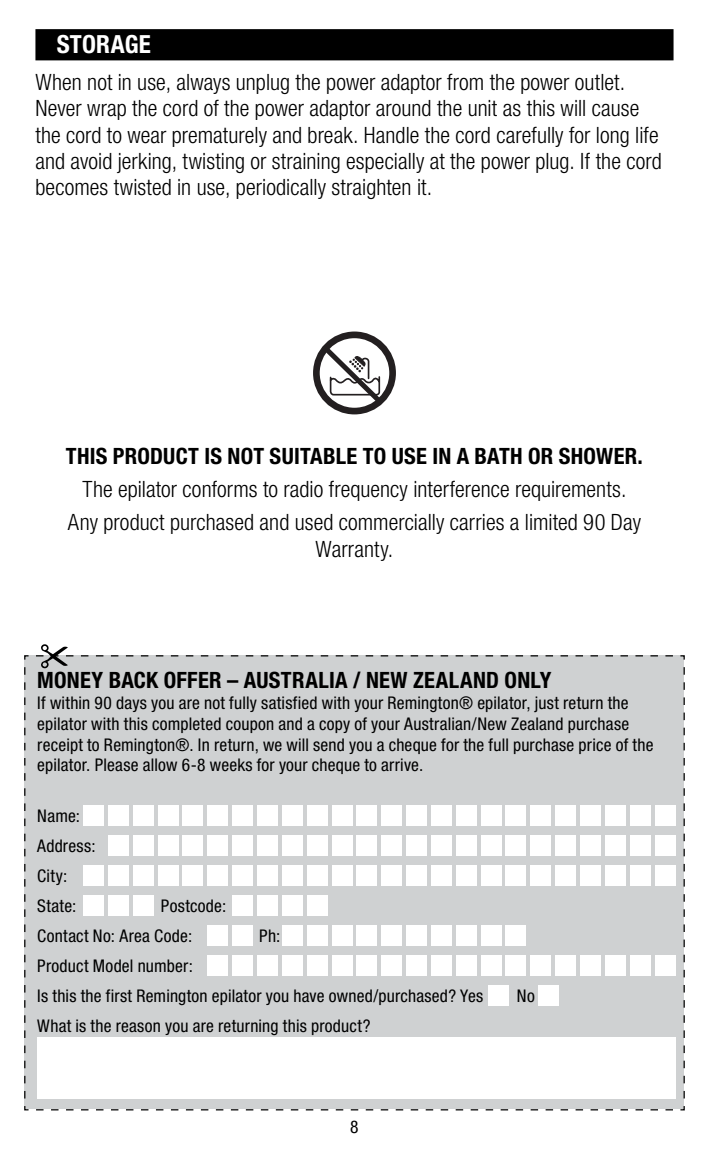
<style>
.page{position:relative;width:709px;height:1170px;background:#fff}
.page>*{position:absolute;margin:0;border:0;box-sizing:border-box;transform-origin:0 0}
.t1{font:700 condensed 25px "Helvetica Neue LT Std";letter-spacing:.01em;color:#fff}
.t2{font:300 condensed 22.5px/26.2px "Helvetica Neue LT Std";letter-spacing:.005em;color:#000;text-align:center}
.t3{font:700 condensed 22.5px "Helvetica Neue LT Std";letter-spacing:.01em;color:#000}
.t4{font:condensed 17.5px/30px "Helvetica Neue LT Std";letter-spacing:.015em;color:#000}
</style>
<div class="page">
<div style="left:24px;top:655px;width:661px;height:455px;background:#cfd1d2"></div>
<div style="left:83px;top:805px;width:21px;height:21px;background:#fff"></div>
<div style="left:282px;top:805px;width:20px;height:21px;background:#fff"></div>
<div style="left:481px;top:805px;width:20px;height:21px;background:#fff"></div>
<div style="left:183px;top:805px;width:20px;height:21px;background:#fff"></div>
<div style="left:381px;top:805px;width:21px;height:21px;background:#fff"></div>
<div style="left:580px;top:805px;width:20px;height:21px;background:#fff"></div>
<div style="left:133px;top:805px;width:20px;height:21px;background:#fff"></div>
<div style="left:332px;top:805px;width:20px;height:21px;background:#fff"></div>
<div style="left:530px;top:805px;width:21px;height:21px;background:#fff"></div>
<div style="left:232px;top:805px;width:21px;height:21px;background:#fff"></div>
<div style="left:431px;top:805px;width:20px;height:21px;background:#fff"></div>
<div style="left:630px;top:805px;width:20px;height:21px;background:#fff"></div>
<div style="left:108px;top:805px;width:21px;height:21px;background:#fff"></div>
<div style="left:307px;top:805px;width:20px;height:21px;background:#fff"></div>
<div style="left:505px;top:805px;width:21px;height:21px;background:#fff"></div>
<div style="left:207px;top:805px;width:21px;height:21px;background:#fff"></div>
<div style="left:406px;top:805px;width:21px;height:21px;background:#fff"></div>
<div style="left:605px;top:805px;width:20px;height:21px;background:#fff"></div>
<div style="left:158px;top:805px;width:20px;height:21px;background:#fff"></div>
<div style="left:356px;top:805px;width:21px;height:21px;background:#fff"></div>
<div style="left:555px;top:805px;width:21px;height:21px;background:#fff"></div>
<div style="left:257px;top:805px;width:21px;height:21px;background:#fff"></div>
<div style="left:456px;top:805px;width:20px;height:21px;background:#fff"></div>
<div style="left:654px;top:805px;width:21px;height:21px;background:#fff"></div>
<div style="left:83px;top:865px;width:21px;height:20px;background:#fff"></div>
<div style="left:282px;top:865px;width:20px;height:20px;background:#fff"></div>
<div style="left:481px;top:865px;width:20px;height:20px;background:#fff"></div>
<div style="left:183px;top:865px;width:20px;height:20px;background:#fff"></div>
<div style="left:381px;top:865px;width:21px;height:20px;background:#fff"></div>
<div style="left:580px;top:865px;width:20px;height:20px;background:#fff"></div>
<div style="left:133px;top:865px;width:20px;height:20px;background:#fff"></div>
<div style="left:332px;top:865px;width:20px;height:20px;background:#fff"></div>
<div style="left:530px;top:865px;width:21px;height:20px;background:#fff"></div>
<div style="left:232px;top:865px;width:21px;height:20px;background:#fff"></div>
<div style="left:431px;top:865px;width:20px;height:20px;background:#fff"></div>
<div style="left:630px;top:865px;width:20px;height:20px;background:#fff"></div>
<div style="left:108px;top:865px;width:21px;height:20px;background:#fff"></div>
<div style="left:307px;top:865px;width:20px;height:20px;background:#fff"></div>
<div style="left:505px;top:865px;width:21px;height:20px;background:#fff"></div>
<div style="left:207px;top:865px;width:21px;height:20px;background:#fff"></div>
<div style="left:406px;top:865px;width:21px;height:20px;background:#fff"></div>
<div style="left:605px;top:865px;width:20px;height:20px;background:#fff"></div>
<div style="left:158px;top:865px;width:20px;height:20px;background:#fff"></div>
<div style="left:356px;top:865px;width:21px;height:20px;background:#fff"></div>
<div style="left:555px;top:865px;width:21px;height:20px;background:#fff"></div>
<div style="left:257px;top:865px;width:21px;height:20px;background:#fff"></div>
<div style="left:456px;top:865px;width:20px;height:20px;background:#fff"></div>
<div style="left:654px;top:865px;width:21px;height:20px;background:#fff"></div>
<div style="left:488px;top:984px;width:21px;height:21px;background:#fff"></div>
<div style="left:538px;top:984px;width:20px;height:21px;background:#fff"></div>
<div style="left:282px;top:954px;width:20px;height:21px;background:#fff"></div>
<div style="left:481px;top:954px;width:20px;height:21px;background:#fff"></div>
<div style="left:381px;top:954px;width:21px;height:21px;background:#fff"></div>
<div style="left:580px;top:954px;width:20px;height:21px;background:#fff"></div>
<div style="left:332px;top:954px;width:20px;height:21px;background:#fff"></div>
<div style="left:530px;top:954px;width:21px;height:21px;background:#fff"></div>
<div style="left:232px;top:954px;width:21px;height:21px;background:#fff"></div>
<div style="left:431px;top:954px;width:20px;height:21px;background:#fff"></div>
<div style="left:630px;top:954px;width:20px;height:21px;background:#fff"></div>
<div style="left:307px;top:954px;width:20px;height:21px;background:#fff"></div>
<div style="left:505px;top:954px;width:21px;height:21px;background:#fff"></div>
<div style="left:207px;top:954px;width:21px;height:21px;background:#fff"></div>
<div style="left:406px;top:954px;width:21px;height:21px;background:#fff"></div>
<div style="left:605px;top:954px;width:20px;height:21px;background:#fff"></div>
<div style="left:356px;top:954px;width:21px;height:21px;background:#fff"></div>
<div style="left:555px;top:954px;width:21px;height:21px;background:#fff"></div>
<div style="left:257px;top:954px;width:21px;height:21px;background:#fff"></div>
<div style="left:456px;top:954px;width:20px;height:21px;background:#fff"></div>
<div style="left:654px;top:954px;width:21px;height:21px;background:#fff"></div>
<div style="left:481px;top:925px;width:20px;height:20px;background:#fff"></div>
<div style="left:381px;top:925px;width:21px;height:20px;background:#fff"></div>
<div style="left:332px;top:925px;width:20px;height:20px;background:#fff"></div>
<div style="left:232px;top:925px;width:21px;height:20px;background:#fff"></div>
<div style="left:431px;top:925px;width:20px;height:20px;background:#fff"></div>
<div style="left:505px;top:925px;width:21px;height:20px;background:#fff"></div>
<div style="left:207px;top:925px;width:21px;height:20px;background:#fff"></div>
<div style="left:406px;top:925px;width:21px;height:20px;background:#fff"></div>
<div style="left:356px;top:925px;width:21px;height:20px;background:#fff"></div>
<div style="left:456px;top:925px;width:20px;height:20px;background:#fff"></div>
<div style="left:282px;top:925px;width:20px;height:20px;background:#fff"></div>
<div style="left:307px;top:925px;width:20px;height:20px;background:#fff"></div>
<div style="left:83px;top:895px;width:21px;height:20px;background:#fff"></div>
<div style="left:282px;top:895px;width:20px;height:20px;background:#fff"></div>
<div style="left:133px;top:895px;width:20px;height:20px;background:#fff"></div>
<div style="left:232px;top:895px;width:21px;height:20px;background:#fff"></div>
<div style="left:108px;top:895px;width:21px;height:20px;background:#fff"></div>
<div style="left:307px;top:895px;width:20px;height:20px;background:#fff"></div>
<div style="left:257px;top:895px;width:21px;height:20px;background:#fff"></div>
<div style="left:282px;top:835px;width:20px;height:21px;background:#fff"></div>
<div style="left:481px;top:835px;width:20px;height:21px;background:#fff"></div>
<div style="left:183px;top:835px;width:20px;height:21px;background:#fff"></div>
<div style="left:381px;top:835px;width:21px;height:21px;background:#fff"></div>
<div style="left:580px;top:835px;width:20px;height:21px;background:#fff"></div>
<div style="left:133px;top:835px;width:20px;height:21px;background:#fff"></div>
<div style="left:332px;top:835px;width:20px;height:21px;background:#fff"></div>
<div style="left:530px;top:835px;width:21px;height:21px;background:#fff"></div>
<div style="left:232px;top:835px;width:21px;height:21px;background:#fff"></div>
<div style="left:431px;top:835px;width:20px;height:21px;background:#fff"></div>
<div style="left:630px;top:835px;width:20px;height:21px;background:#fff"></div>
<div style="left:108px;top:835px;width:21px;height:21px;background:#fff"></div>
<div style="left:307px;top:835px;width:20px;height:21px;background:#fff"></div>
<div style="left:505px;top:835px;width:21px;height:21px;background:#fff"></div>
<div style="left:207px;top:835px;width:21px;height:21px;background:#fff"></div>
<div style="left:406px;top:835px;width:21px;height:21px;background:#fff"></div>
<div style="left:605px;top:835px;width:20px;height:21px;background:#fff"></div>
<div style="left:158px;top:835px;width:20px;height:21px;background:#fff"></div>
<div style="left:356px;top:835px;width:21px;height:21px;background:#fff"></div>
<div style="left:555px;top:835px;width:21px;height:21px;background:#fff"></div>
<div style="left:257px;top:835px;width:21px;height:21px;background:#fff"></div>
<div style="left:456px;top:835px;width:20px;height:21px;background:#fff"></div>
<div style="left:654px;top:835px;width:21px;height:21px;background:#fff"></div>
<div style="left:37px;top:1037px;width:638px;height:61px;background:#fff"></div>
<svg style="left:32px;top:644px;width:641px;height:24px"></svg>
<div style="left:35px;top:29px;width:638px;height:31px;background:#000"></div>
<div style="left:313px;top:331px;width:83px;height:83px;border:7px solid #231f20;border-radius:50%"></div>
<svg style="left:320px;top:342px;width:68px;height:68px"></svg>
<h1 class="t1" style="left:57px;top:29px;width:96px">STORAGE</h1>
<p class="t2" style="left:35px;top:69px;width:628px;text-align:left">When not in use, always unplug the power adaptor from the power outlet.<br>Never wrap the cord of the power adaptor around the unit as this will cause the cord to wear prematurely and break. Handle the cord carefully for long life and avoid jerking, twisting or straining especially at the power plug. If the cord becomes twisted in use, periodically straighten it.</p>
<p class="t3" style="left:66px;top:442px;width:578px">THIS PRODUCT IS NOT SUITABLE TO USE IN A BATH OR SHOWER.</p>
<p class="t2" style="left:68px;top:472px;width:574px;line-height:33.2px">The epilator conforms to radio frequency interference requirements.<br>Any product purchased and used commercially carries a limited 90 Day</p>
<p class="t2" style="left:315px;top:535px;width:79px">Warranty.</p>
<p class="t3" style="left:37px;top:666px;width:516px">MONEY BACK OFFER – AUSTRALIA / NEW ZEALAND ONLY</p>
<p class="t4" style="left:37px;top:692px;width:618px;line-height:20.8px">If within 90 days you are not fully satisfied with your Remington® epilator, just return the epilator with this completed coupon and a copy of your Australian/New Zealand purchase receipt to Remington®. In return, we will send you a cheque for the full purchase price of the epilator. Please allow 6-8 weeks for your cheque to arrive.</p>
<p class="t4" style="left:37px;top:800px;width:60px">Name:<br>Address:<br>City:<br>State:</p>
<p class="t4" style="left:37px;top:890px;width:191px;text-indent:124px">Postcode:<br>Contact No: Area Code:</p>
<p class="t4" style="left:259px;top:920px;width:23px">Ph:</p>
<p class="t4" style="left:37px;top:950px;width:447px">Product Model number:<br>Is this the first Remington epilator you have owned/purchased? Yes</p>
<p class="t4" style="left:517px;top:980px;width:19px">No</p>
<p class="t4" style="left:37px;top:1010px;width:335px">What is the reason you are returning this product?</p>
<p class="t4" style="left:350px;top:1111px;width:10px">8</p>
</div>
